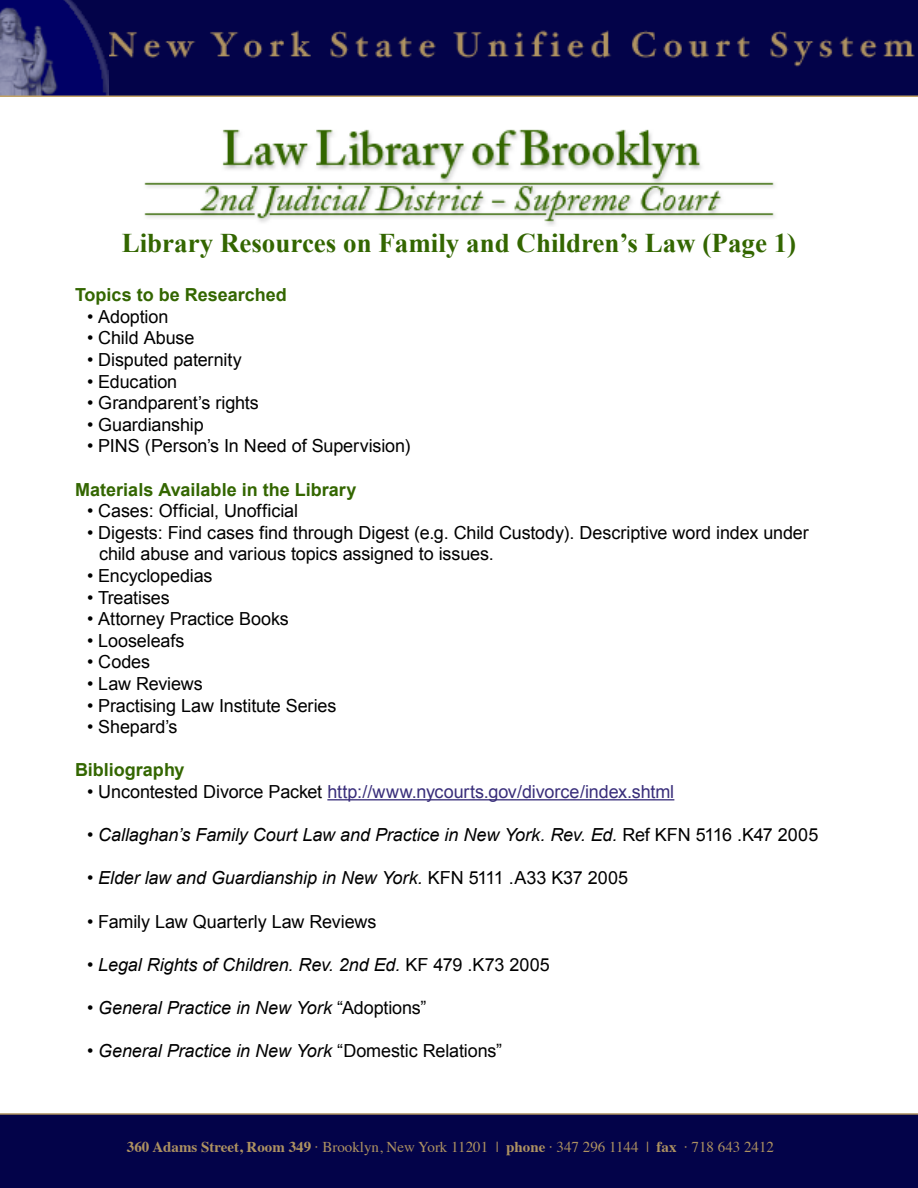
<style>
.page{position:relative;width:918px;height:1188px;background:#fff}
.page>*{position:absolute;margin:0;border:0;box-sizing:border-box;transform-origin:0 0}
.t1{font:700 27px "Times New Roman";color:#360}
.t2{font:18px/21.6px "Arial";letter-spacing:-.005em;color:#000}
.t3{font:italic 18px "Arial";letter-spacing:-.005em;color:#000}
.t4{font:18px "Arial";letter-spacing:-.005em;color:#392e7a}
.t5{font:700 18px "Arial";color:#360}
.t6{font:15px "Times";color:#ae9261}
.s1{color:#000}
.s2{font-style:normal}
.s3{font-weight:700}
</style>
<div class="page">
<img style="left:144px;top:129px;width:631px;height:97px">
<img style="left:109px;top:0;width:809px;height:97px">
<img style="left:0;top:0;width:109px;height:97px">
<div style="left:0;top:1113px;width:918px;height:75px;background:#030349"></div>
<hr style="left:327px;top:799px;width:347px;height:1px;background:#392e7a">
<p class="t1" style="left:122px;top:224px;width:676px">Library Resources on Family and Children’s Law (Page 1)</p>
<p class="t5" style="left:75px;top:283px;width:213px">Topics to be Researched</p>
<p class="t2" style="left:87px;top:306px;width:83px">• Adoption</p>
<p class="t2" style="left:87px;top:327px;width:109px">• Child Abuse</p>
<p class="t2" style="left:87px;top:349px;width:156px">• Disputed paternity</p>
<p class="t2" style="left:87px;top:371px;width:92px">• Education</p>
<p class="t2" style="left:87px;top:392px;width:173px">• Grandparent’s rights</p>
<p class="t2" style="left:87px;top:414px;width:118px">• Guardianship</p>
<p class="t2" style="left:87px;top:435px;width:325px">• PINS (Person’s In Need of Supervision)</p>
<p class="t5" style="left:75px;top:477px;width:283px">Materials Available in the Library</p>
<p class="t2" style="left:87px;top:500px;width:213px">• Cases: Official, Unofficial</p>
<p class="t2" style="left:99px;top:522px;width:711px;text-indent:-12px">• Digests: Find cases find through Digest (e.g. Child Custody). Descriptive word index under child abuse and various topics assigned to issues.</p>
<p class="t2" style="left:87px;top:565px;width:127px">• Encyclopedias</p>
<p class="t2" style="left:87px;top:587px;width:84px">• Treatises</p>
<p class="t2" style="left:87px;top:608px;width:203px">• Attorney Practice Books</p>
<p class="t2" style="left:87px;top:630px;width:99px">• Looseleafs</p>
<p class="t2" style="left:87px;top:651px;width:65px">• Codes</p>
<p class="t2" style="left:87px;top:673px;width:117px">• Law Reviews</p>
<p class="t2" style="left:87px;top:695px;width:251px">• Practising Law Institute Series</p>
<p class="t2" style="left:87px;top:716px;width:92px">• Shepard’s</p>
<p class="t5" style="left:75px;top:758px;width:111px">Bibliography</p>
<p class="t4" style="left:87px;top:780px;width:589px"><span class="s1">• Uncontested Divorce Packet</span> http://www.nycourts.gov/divorce/index.shtml</p>
<p class="t3" style="left:87px;top:823px;width:733px"><span class="s2">•</span> Callaghan’s Family Court Law and Practice in New York. Rev. Ed. <span class="s2">Ref KFN 5116 .K47 2005</span></p>
<p class="t3" style="left:87px;top:866px;width:543px"><span class="s2">•</span> Elder law and Guardianship in New York. <span class="s2">KFN 5111 .A33 K37 2005</span></p>
<p class="t2" style="left:87px;top:911px;width:291px">• Family Law Quarterly Law Reviews</p>
<p class="t3" style="left:87px;top:953px;width:464px"><span class="s2">•</span> Legal Rights of Children. Rev. 2nd Ed. <span class="s2">KF 479 .K73 2005</span></p>
<p class="t3" style="left:87px;top:996px;width:341px"><span class="s2">•</span> General Practice in New York <span class="s2">“Adoptions”</span></p>
<p class="t3" style="left:87px;top:1039px;width:417px"><span class="s2">•</span> General Practice in New York <span class="s2">“Domestic Relations”</span></p>
<p class="t6" style="left:127px;top:1133px;width:649px"><span class="s3">360 Adams Street, Room 349</span> · Brooklyn, New York 11201 | <span class="s3">phone</span> · 347 296 1144 | <span class="s3">fax</span> · 718 643 2412</p>
</div>
